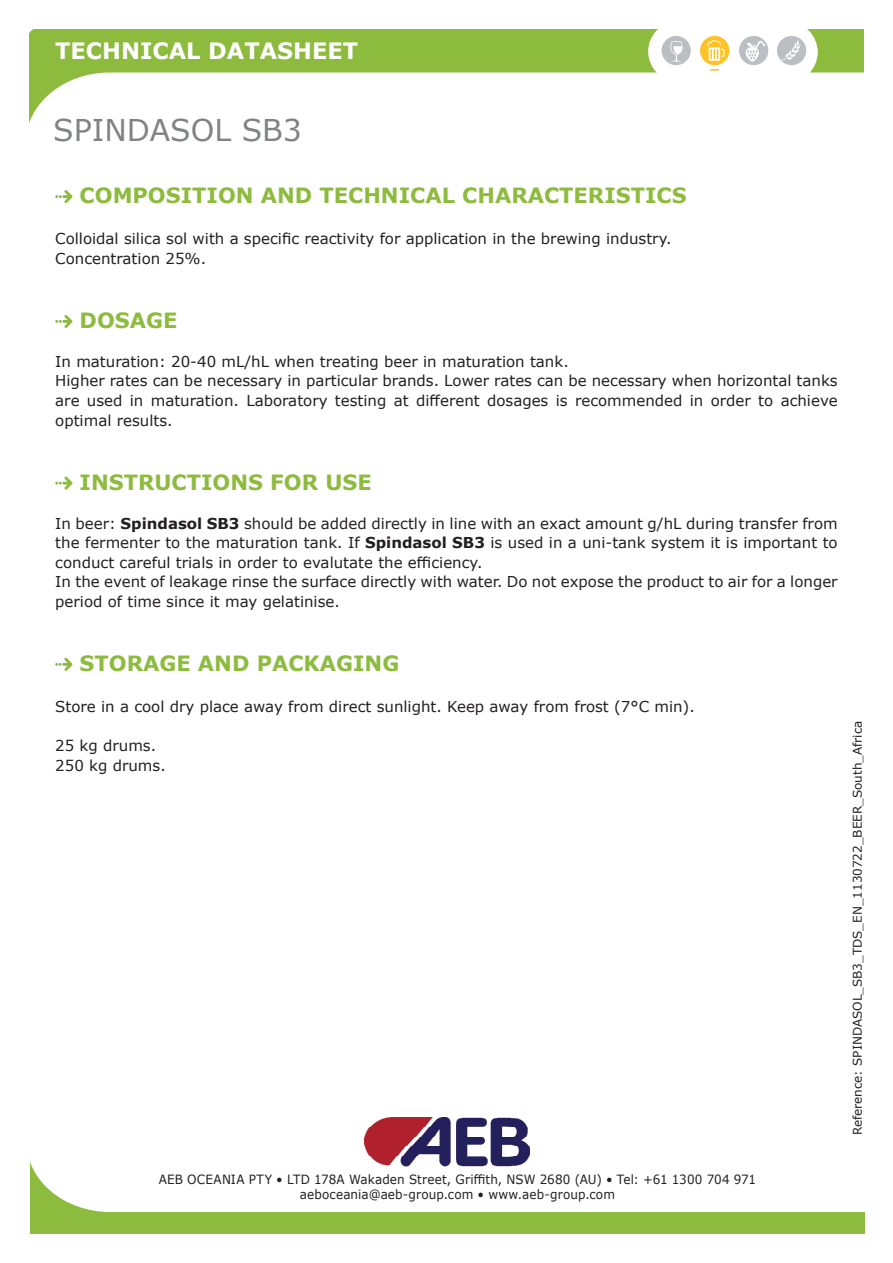
<style>
.page{position:relative;width:893px;height:1263px;background:#fff}
.page>*{position:absolute;margin:0;border:0;box-sizing:border-box;transform-origin:0 0}
.t1{font:30px "Verdana";color:#808285}
.t2{font:700 22.5px "Verdana";color:#fff}
.t3{font:700 21px "Verdana";color:#8dbb3e}
.t4{font:15px/19.5px "Verdana";color:#231f20}
.t5{font:12.75px/15.3px "Verdana";letter-spacing:.01em;color:#231f20;text-align:center;scale:.94 1}
.t6{font:12px "Verdana";color:#231f20}
.s1{font-weight:700}
</style>
<div class="page">
<svg style="left:30px;top:30px;width:833px;height:91px"></svg>
<svg style="left:30px;top:1162px;width:835px;height:71px"></svg>
<div style="left:649px;top:21px;width:167px;height:61px;background:#fff;border-radius:30px"></div>
<div style="left:650px;top:22px;width:167px;height:60px;background:#fff;border-radius:30px"></div>
<div style="left:777px;top:36px;width:29px;height:29px;background:#bbbec2;border-radius:50%"></div>
<svg style="left:781px;top:40px;width:20px;height:21px"></svg>
<div style="left:739px;top:36px;width:29px;height:29px;background:#bbbec2;border-radius:50%"></div>
<div style="left:662px;top:36px;width:29px;height:29px;background:#bbbec2;border-radius:50%"></div>
<div style="left:700px;top:36px;width:29px;height:29px;background:#fec227;border-radius:50%"></div>
<svg style="left:707px;top:40px;width:17px;height:21px"></svg>
<svg style="left:670px;top:41px;width:13px;height:21px"></svg>
<svg style="left:746px;top:41px;width:20px;height:21px"></svg>
<svg style="left:710px;top:69px;width:9px;height:2px"></svg>
<img style="left:365px;top:1117px;width:164px;height:49px">
<svg style="left:55px;top:190px;width:17px;height:13px"></svg>
<svg style="left:55px;top:315px;width:17px;height:13px"></svg>
<svg style="left:55px;top:477px;width:17px;height:13px"></svg>
<svg style="left:55px;top:658px;width:17px;height:13px"></svg>
<h2 class="t2" style="left:55px;top:35px;width:304px">TECHNICAL DATASHEET</h2>
<h1 class="t1" style="left:53px;top:109px;width:250px">SPINDASOL SB3</h1>
<h3 class="t3" style="left:80px;top:181px;width:608px">COMPOSITION AND TECHNICAL CHARACTERISTICS</h3>
<p class="t4" style="left:55px;top:229px;width:618px">Colloidal silica sol with a specific reactivity for application in the brewing industry.<br>Concentration 25%.</p>
<h3 class="t3" style="left:80px;top:305px;width:99px">DOSAGE</h3>
<p class="t4" style="left:55px;top:352px;width:784px">In maturation: 20-40 mL/hL when treating beer in maturation tank.<br>Higher rates can be necessary in particular brands. Lower rates can be necessary when horizontal tanks are used in maturation. Laboratory testing at different dosages is recommended in order to achieve optimal results.</p>
<h3 class="t3" style="left:80px;top:467px;width:294px">INSTRUCTIONS FOR USE</h3>
<p class="t4" style="left:55px;top:513px;width:784px">In beer: <span class="s1">Spindasol SB3</span> should be added directly in line with an exact amount g/hL during transfer from the fermenter to the maturation tank. If <span class="s1">Spindasol SB3</span> is used in a uni-tank system it is important to conduct careful trials in order to evalutate the efficiency.<br>In the event of leakage rinse the surface directly with water. Do not expose the product to air for a longer period of time since it may gelatinise.</p>
<h3 class="t3" style="left:80px;top:648px;width:321px">STORAGE AND PACKAGING</h3>
<p class="t4" style="left:55px;top:697px;width:641px">Store in a cool dry place away from direct sunlight. Keep away from frost (7°C min).</p>
<p class="t4" style="left:55px;top:736px;width:112px">25 kg drums.<br>250 kg drums.</p>
<p class="t5" style="left:159px;top:1172px;width:637px">AEB OCEANIA PTY • LTD 178A Wakaden Street, Griffith, NSW 2680 (AU) • Tel: +61 1300 704 971 aeboceania@aeb-group.com • www.aeb-group.com</p>
<p class="t6" style="left:849px;top:1135px;width:416px;rotate:-90deg">Reference: SPINDASOL_SB3_TDS_EN_1130722_BEER_South_Africa</p>
</div>
